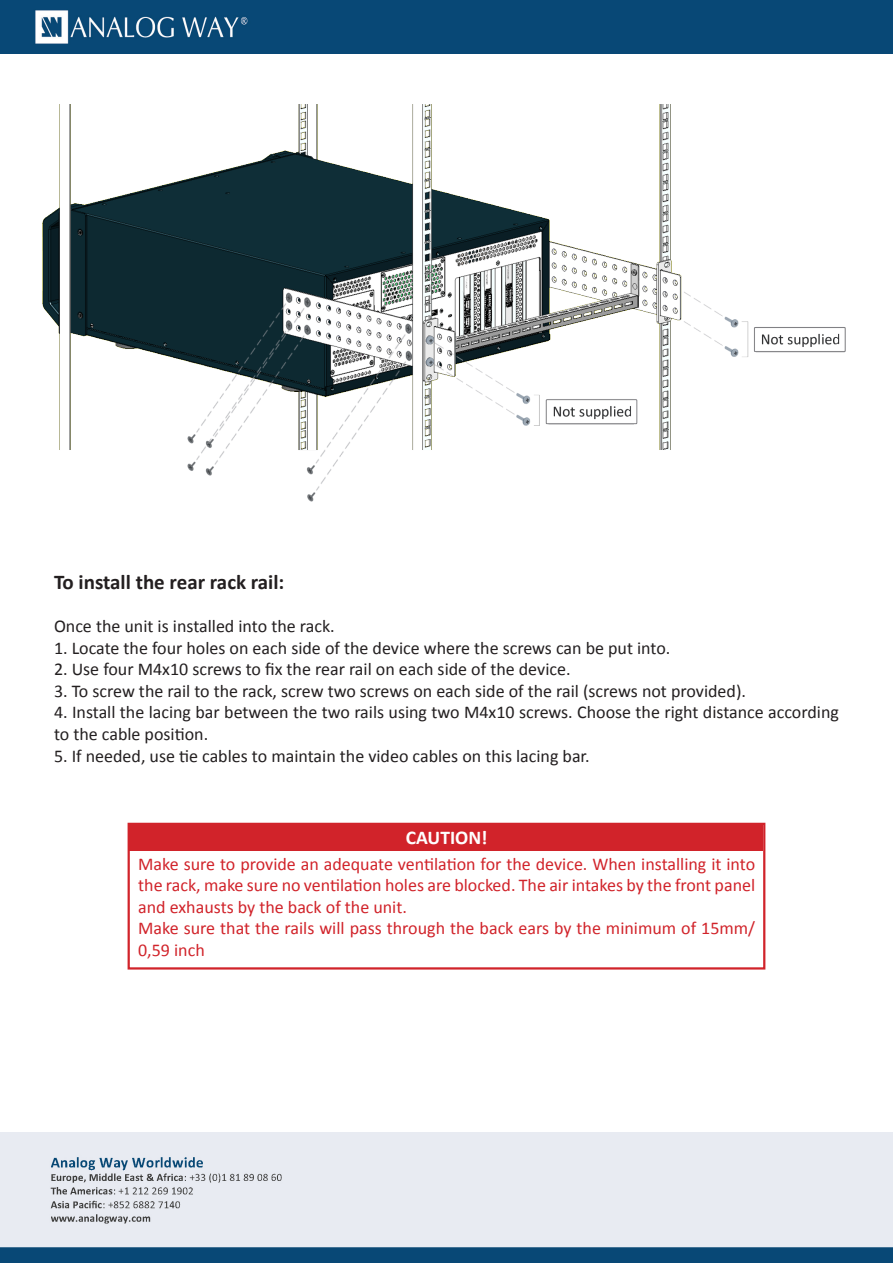
<style>
.page{position:relative;width:893px;height:1263px;background:#fff}
.page>*{position:absolute;margin:0;border:0;box-sizing:border-box;transform-origin:0 0}
.calibri-noir-12{font:700 21px "Calibri";color:#231f20}
.t1{font:700 19.5px "Calibri";color:#fff}
.calibri-noir-12-2{font:18px/21.6px "Calibri";color:#231f20}
.calibri-noir-12-3{font:18px/21.6px "Calibri";color:#d1232a;text-align:justify}
</style>
<div class="page">
<div style="left:0;top:0;width:893px;height:53px;background:#084876"></div>
<div style="left:128px;top:823px;width:637px;height:146px;border:2px solid #d1232a"></div>
<div style="left:130px;top:825px;width:633px;height:25px;background:#d1232a"></div>
<img style="left:42px;top:104px;width:804px;height:398px">
<img style="left:0;top:1132px;width:893px;height:131px">
<p class="calibri-noir-12" style="left:54px;top:568px;width:232px">To install the rear rack rail:</p>
<p class="calibri-noir-12-2" style="left:54px;top:615px;width:282px">Once the unit is installed into the rack.</p>
<p class="calibri-noir-12-2" style="left:54px;top:637px;width:618px">1. Locate the four holes on each side of the device where the screws can be put into.</p>
<p class="calibri-noir-12-2" style="left:54px;top:658px;width:518px">2. Use four M4x10 screws to fix the rear rail on each side of the device.</p>
<p class="calibri-noir-12-2" style="left:54px;top:680px;width:693px">3. To screw the rail to the rack, screw two screws on each side of the rail (screws not provided).</p>
<p class="calibri-noir-12-2" style="left:54px;top:702px;width:786px">4. Install the lacing bar between the two rails using two M4x10 screws. Choose the right distance according to the cable position.</p>
<p class="calibri-noir-12-2" style="left:54px;top:745px;width:537px">5. If needed, use tie cables to maintain the video cables on this lacing bar.</p>
<p class="t1" style="left:406px;top:825px;width:83px">CAUTION!</p>
<p class="calibri-noir-12-3" style="left:138px;top:853px;width:618px">Make sure to provide an adequate ventilation for the device. When installing it into the rack, make sure no ventilation holes are blocked. The air intakes by the front panel and exhausts by the back of the unit.</p>
<p class="calibri-noir-12-3" style="left:138px;top:918px;width:618px">Make sure that the rails will pass through the back ears by the minimum of 15mm/<br>0,59 inch</p>
</div>
